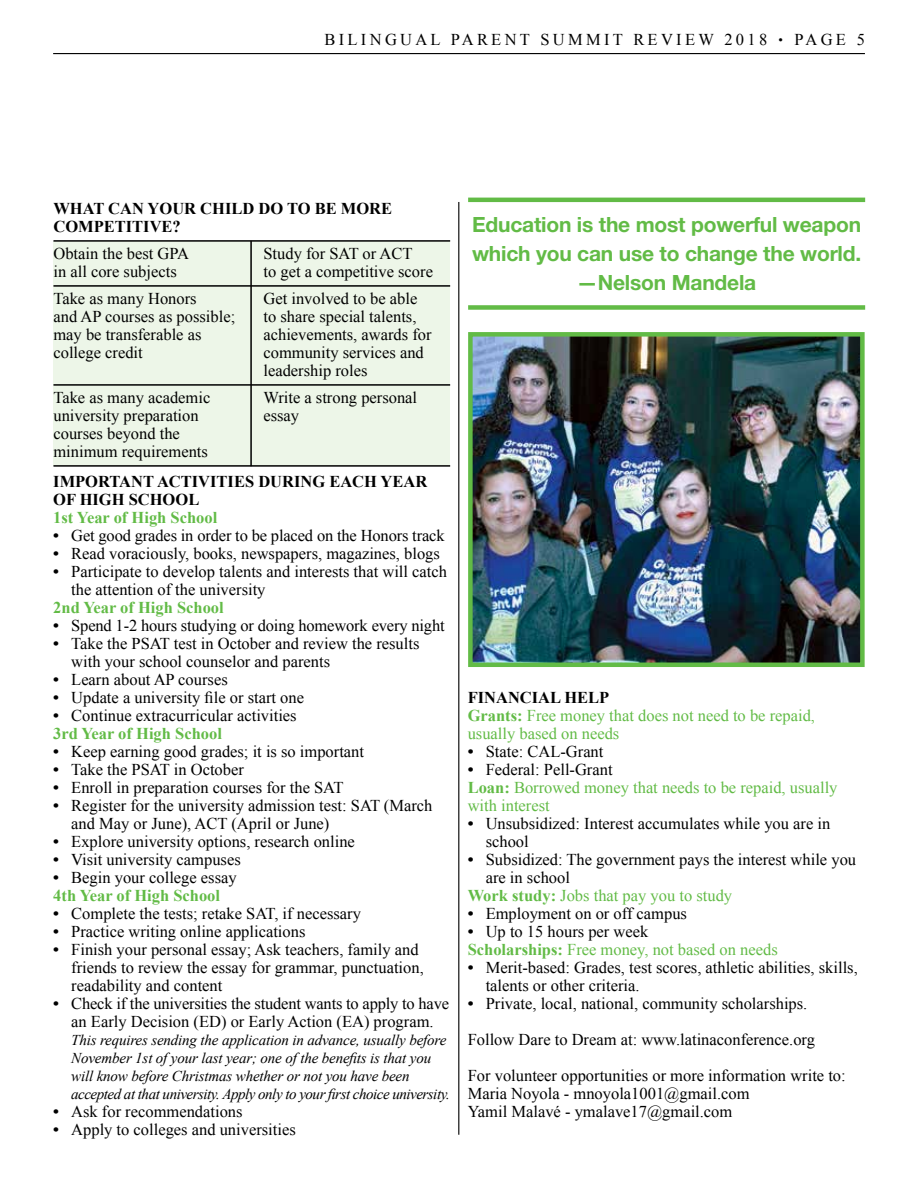
<style>
.page{position:relative;width:918px;height:1188px;background:#fff}
.page>*{position:absolute;margin:0;border:0;box-sizing:border-box;transform-origin:0 0}
.t1{font:700 21px/29.2px "Helvetica Neue LT Std";letter-spacing:-.01em;color:#62bb46;text-align:center}
.t2{font:16.5px/18px "Times New Roman";color:#000}
.t3{font:16.5px/18px "Times New Roman";color:#62bb46}
.t4{font:700 16.5px/18px "Times New Roman";color:#000}
.t5{font:700 16.5px "Times New Roman";color:#62bb46}
.t6{font:16.5px "Times New Roman";letter-spacing:.2em;color:#000}
.t7{font:italic 15px/18px "Times New Roman";letter-spacing:-.01em;color:#000}
.s1{font-family:"Helvetica Neue LT Std";font-size:9px}
.s2{font-weight:700}
.s3{font-weight:700;color:#62bb46}
.s4{font-weight:700;color:#000}
.s5{color:#000}
</style>
<div class="page">
<hr style="left:53px;top:53px;width:812px;height:1px;background:#000">
<hr style="left:458px;top:202px;width:1px;height:933px;background:#000">
<hr style="left:468px;top:198px;width:397px;height:4px;background:#62bb46">
<div style="left:468px;top:305px;width:397px;height:5px;background:#62bb46"></div>
<div style="left:53px;top:241px;width:397px;height:225px;background:#edf6e8"></div>
<hr style="left:53px;top:240px;width:397px;height:2px;background:#000">
<hr style="left:53px;top:285px;width:397px;height:2px;background:#000">
<hr style="left:53px;top:384px;width:397px;height:2px;background:#000">
<hr style="left:53px;top:465px;width:397px;height:2px;background:#000">
<hr style="left:250px;top:241px;width:2px;height:225px;background:#000">
<img style="left:473px;top:337px;width:387px;height:325px">
<div style="left:468px;top:332px;width:397px;height:335px;border:4px solid #62bb46"></div>
<p class="t6" style="left:325px;top:28px;width:542px">BILINGUAL PARENT SUMMIT REVIEW 2018 <span class="s1">•</span> PAGE 5</p>
<p class="t4" style="left:53px;top:199px;width:340px">WHAT CAN YOUR CHILD DO TO BE MORE<br>COMPETITIVE?</p>
<p class="t2" style="left:53px;top:244px;width:137px">Obtain the best GPA</p>
<p class="t2" style="left:263px;top:244px;width:151px">Study for SAT or ACT</p>
<p class="t2" style="left:53px;top:262px;width:125px">in all core subjects</p>
<p class="t2" style="left:263px;top:262px;width:171px">to get a competitive score</p>
<p class="t2" style="left:53px;top:289px;width:145px">Take as many Honors</p>
<p class="t2" style="left:263px;top:289px;width:155px">Get involved to be able</p>
<p class="t2" style="left:53px;top:307px;width:183px">and AP courses as possible;</p>
<p class="t2" style="left:263px;top:307px;width:155px">to share special talents,</p>
<p class="t2" style="left:53px;top:325px;width:149px">may be transferable as</p>
<p class="t2" style="left:263px;top:325px;width:170px">achievements, awards for</p>
<p class="t2" style="left:53px;top:343px;width:91px">college credit</p>
<p class="t2" style="left:263px;top:343px;width:162px">community services and leadership roles</p>
<p class="t2" style="left:53px;top:388px;width:158px">Take as many academic</p>
<p class="t2" style="left:263px;top:388px;width:155px">Write a strong personal</p>
<p class="t2" style="left:53px;top:406px;width:147px">university preparation</p>
<p class="t2" style="left:263px;top:406px;width:37px">essay</p>
<p class="t2" style="left:53px;top:424px;width:156px">courses beyond the minimum requirements</p>
<p class="t4" style="left:53px;top:472px;width:376px">IMPORTANT ACTIVITIES DURING EACH YEAR<br>OF HIGH SCHOOL</p>
<p class="t5" style="left:53px;top:506px;width:166px">1st Year of High School</p>
<p class="t2" style="left:53px;top:526px;width:393px"><span class="s2">•</span> Get good grades in order to be placed on the Honors track</p>
<p class="t2" style="left:53px;top:544px;width:388px"><span class="s2">•</span> Read voraciously, books, newspapers, magazines, blogs</p>
<p class="t2" style="left:71px;top:562px;width:377px;text-indent:-18px"><span class="s2">•</span> Participate to develop talents and interests that will catch the attention of the university</p>
<p class="t5" style="left:53px;top:596px;width:172px">2nd Year of High School</p>
<p class="t2" style="left:53px;top:616px;width:393px"><span class="s2">•</span> Spend 1-2 hours studying or doing homework every night</p>
<p class="t2" style="left:71px;top:634px;width:350px;text-indent:-18px"><span class="s2">•</span> Take the PSAT test in October and review the results with your school counselor and parents</p>
<p class="t2" style="left:53px;top:670px;width:176px"><span class="s2">•</span> Learn about AP courses</p>
<p class="t2" style="left:53px;top:688px;width:252px"><span class="s2">•</span> Update a university file or start one</p>
<p class="t2" style="left:53px;top:706px;width:245px"><span class="s2">•</span> Continue extracurricular activities<br><span class="s3">3rd Year of High School</span></p>
<p class="t2" style="left:53px;top:742px;width:312px"><span class="s2">•</span> Keep earning good grades; it is so important</p>
<p class="t2" style="left:53px;top:760px;width:192px"><span class="s2">•</span> Take the PSAT in October</p>
<p class="t2" style="left:53px;top:778px;width:292px"><span class="s2">•</span> Enroll in preparation courses for the SAT</p>
<p class="t2" style="left:71px;top:796px;width:363px;text-indent:-18px"><span class="s2">•</span> Register for the university admission test: SAT (March and May or June), ACT (April or June)</p>
<p class="t2" style="left:53px;top:832px;width:303px"><span class="s2">•</span> Explore university options, research online</p>
<p class="t2" style="left:53px;top:850px;width:189px"><span class="s2">•</span> Visit university campuses</p>
<p class="t2" style="left:53px;top:868px;width:185px"><span class="s2">•</span> Begin your college essay<br><span class="s3">4th Year of High School</span></p>
<p class="t2" style="left:53px;top:904px;width:309px"><span class="s2">•</span> Complete the tests; retake SAT, if necessary</p>
<p class="t2" style="left:53px;top:922px;width:254px"><span class="s2">•</span> Practice writing online applications</p>
<p class="t2" style="left:71px;top:940px;width:354px;text-indent:-18px"><span class="s2">•</span> Finish your personal essay; Ask teachers, family and friends to review the essay for grammar, punctuation, readability and content</p>
<p class="t2" style="left:53px;top:994px;width:397px;text-align:center"><span class="s2">•</span> Check if the universities the student wants to apply to have an Early Decision (ED) or Early Action (EA) program.</p>
<p class="t7" style="left:71px;top:1030px;width:380px">This requires sending the application in advance, usually before November 1st of your last year; one of the benefits is that you will know before Christmas whether or not you have been accepted at that university. Apply only to your first choice university.</p>
<p class="t2" style="left:53px;top:1102px;width:191px"><span class="s2">•</span> Ask for recommendations</p>
<p class="t2" style="left:53px;top:1120px;width:244px"><span class="s2">•</span> Apply to colleges and universities</p>
<p class="t1" style="left:472px;top:209px;width:391px">Education is the most powerful weapon which you can use to change the world. —Nelson Mandela</p>
<p class="t3" style="left:468px;top:688px;width:349px"><span class="s4">FINANCIAL HELP<br></span><span class="s2">Grants:</span> Free money that does not need to be repaid, usually based on needs</p>
<p class="t2" style="left:468px;top:742px;width:137px"><span class="s2">•</span> State: CAL-Grant</p>
<p class="t3" style="left:468px;top:760px;width:371px"><span class="s4">•</span> <span class="s5">Federal: Pell-Grant<br></span><span class="s2">Loan:</span> Borrowed money that needs to be repaid, usually with interest</p>
<p class="t2" style="left:486px;top:814px;width:346px;text-indent:-18px"><span class="s2">•</span> Unsubsidized: Interest accumulates while you are in school</p>
<p class="t2" style="left:468px;top:850px;width:390px"><span class="s2">•</span> Subsidized: The government pays the interest while you</p>
<p class="t2" style="left:486px;top:868px;width:86px">are in school</p>
<p class="t3" style="left:468px;top:886px;width:266px"><span class="s2">Work study:</span> Jobs that pay you to study</p>
<p class="t2" style="left:468px;top:904px;width:221px"><span class="s2">•</span> Employment on or off campus</p>
<p class="t3" style="left:468px;top:922px;width:312px"><span class="s4">•</span> <span class="s5">Up to 15 hours per week<br></span><span class="s2">Scholarships:</span> Free money, not based on needs</p>
<p class="t2" style="left:486px;top:958px;width:374px;text-indent:-18px"><span class="s2">•</span> Merit-based: Grades, test scores, athletic abilities, skills, talents or other criteria.</p>
<p class="t2" style="left:468px;top:985px;width:380px;line-height:36px"><span class="s2">•</span> Private, local, national, community scholarships.<br>Follow Dare to Dream at: www.latinaconference.org<br>For volunteer opportunities or more information write to:</p>
<p class="t2" style="left:468px;top:1084px;width:283px">Maria Noyola - mnoyola1001@gmail.com<br>Yamil Malavé - ymalave17@gmail.com</p>
</div>
